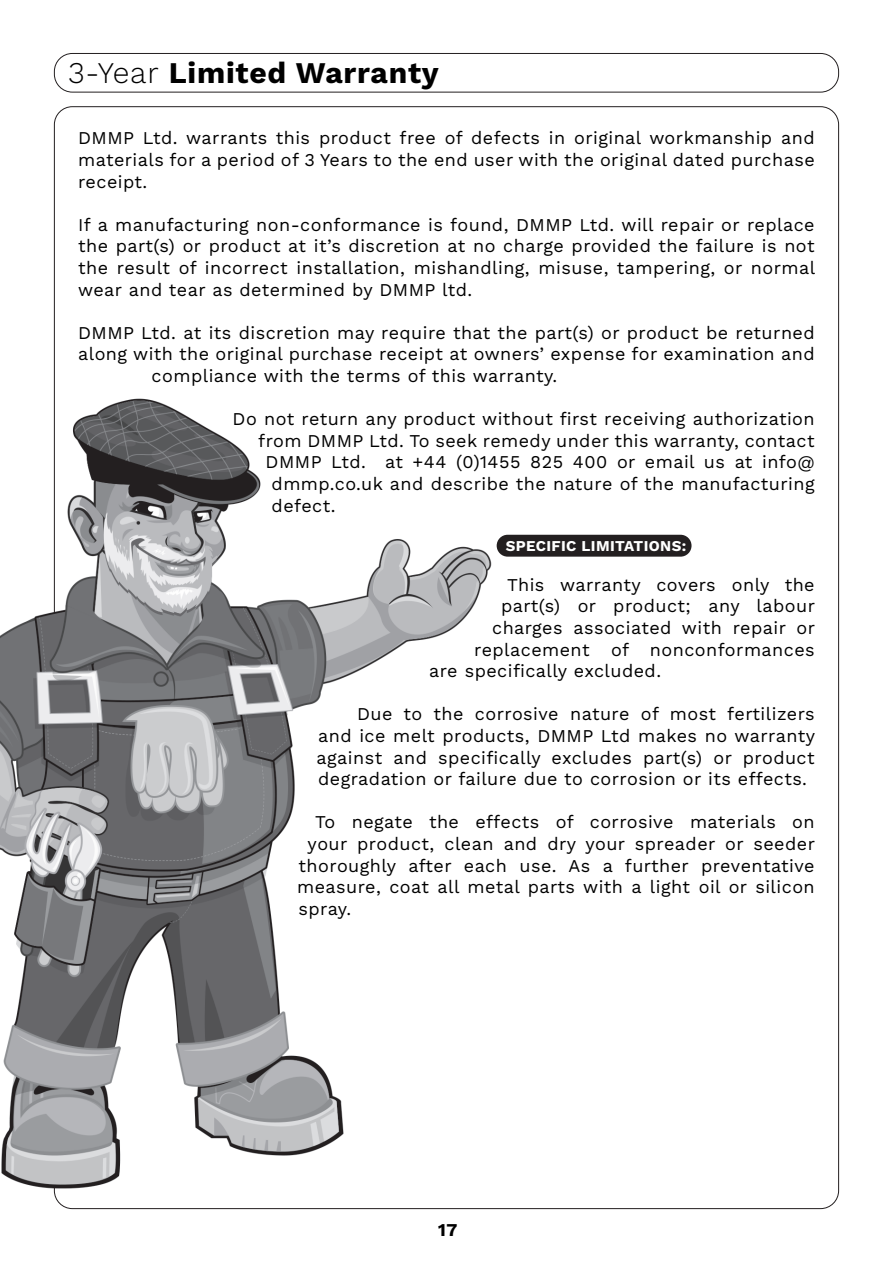
<style>
.page{position:relative;width:893px;height:1263px;background:#fff}
.page>*{position:absolute;margin:0;border:0;box-sizing:border-box;transform-origin:0 0}
.t1{font:700 30px "Work Sans";letter-spacing:.025em;color:#000}
.t2{font:18px/21.6px "Work Sans";letter-spacing:.025em;color:#000;text-align:justify}
.t3{font:700 18px "Work Sans";color:#000}
.t4{font:700 15px "Work Sans";letter-spacing:.025em;color:#fff}
.s1{font-weight:300}
</style>
<div class="page">
<img style="left:0;top:391px;width:492px;height:801px">
<div style="left:497px;top:535px;width:194px;height:22px;background:#231f20;border-radius:11px"></div>
<div style="left:54px;top:53px;width:785px;height:39px;border:1px solid #231f20;border-radius:18px"></div>
<p class="t1" style="left:68px;top:50px;width:372px"><span class="s1">3-Year</span> Limited Warranty</p>
<p class="t2" style="left:78px;top:127px;width:738px">DMMP Ltd. warrants this product free of defects in original workmanship and materials for a period of 3 Years to the end user with the original dated purchase receipt.</p>
<p class="t2" style="left:78px;top:213px;width:739px">If a manufacturing non-conformance is found, DMMP Ltd. will repair or replace the part(s) or product at it’s discretion at no charge provided the failure is not the result of incorrect installation, mishandling, misuse, tampering, or normal wear and tear as determined by DMMP ltd.</p>
<p class="t2" style="left:78px;top:321px;width:738px">DMMP Ltd. at its discretion may require that the part(s) or product be returned</p>
<p class="t2" style="left:78px;top:343px;width:738px">along with the original purchase receipt at owners’ expense for examination and</p>
<p class="t2" style="left:152px;top:364px;width:407px">compliance with the terms of this warranty.</p>
<p class="t2" style="left:233px;top:407px;width:584px">Do not return any product without first receiving authorization</p>
<p class="t2" style="left:258px;top:429px;width:558px">from DMMP Ltd. To seek remedy under this warranty, contact</p>
<p class="t2" style="left:266px;top:451px;width:551px">DMMP Ltd. at +44 (0)1455 825 400 or email us at info@</p>
<p class="t2" style="left:272px;top:472px;width:545px">dmmp.co.uk and describe the nature of the manufacturing</p>
<p class="t2" style="left:272px;top:494px;width:65px">defect.</p>
<p class="t4" style="left:506px;top:535px;width:182px">SPECIFIC LIMITATIONS:</p>
<p class="t2" style="left:507px;top:573px;width:309px">This warranty covers only the</p>
<p class="t2" style="left:501px;top:595px;width:315px">part(s) or product; any labour</p>
<p class="t2" style="left:492px;top:616px;width:324px">charges associated with repair or</p>
<p class="t2" style="left:474px;top:638px;width:342px">replacement of nonconformances</p>
<p class="t2" style="left:429px;top:659px;width:233px">are specifically excluded.</p>
<p class="t2" style="left:317px;top:703px;width:500px;text-indent:40px">Due to the corrosive nature of most fertilizers and ice melt products, DMMP Ltd makes no warranty against and specifically excludes part(s) or product degradation or failure due to corrosion or its effects.</p>
<p class="t2" style="left:315px;top:811px;width:501px">To negate the effects of corrosive materials on</p>
<p class="t2" style="left:308px;top:832px;width:509px">your product, clean and dry your spreader or seeder</p>
<p class="t2" style="left:299px;top:854px;width:518px">thoroughly after each use. As a further preventative</p>
<p class="t2" style="left:297px;top:875px;width:519px">measure, coat all metal parts with a light oil or silicon</p>
<p class="t2" style="left:299px;top:897px;width:54px">spray.</p>
<p class="t3" style="left:438px;top:1216px;width:21px">17</p>
</div>
